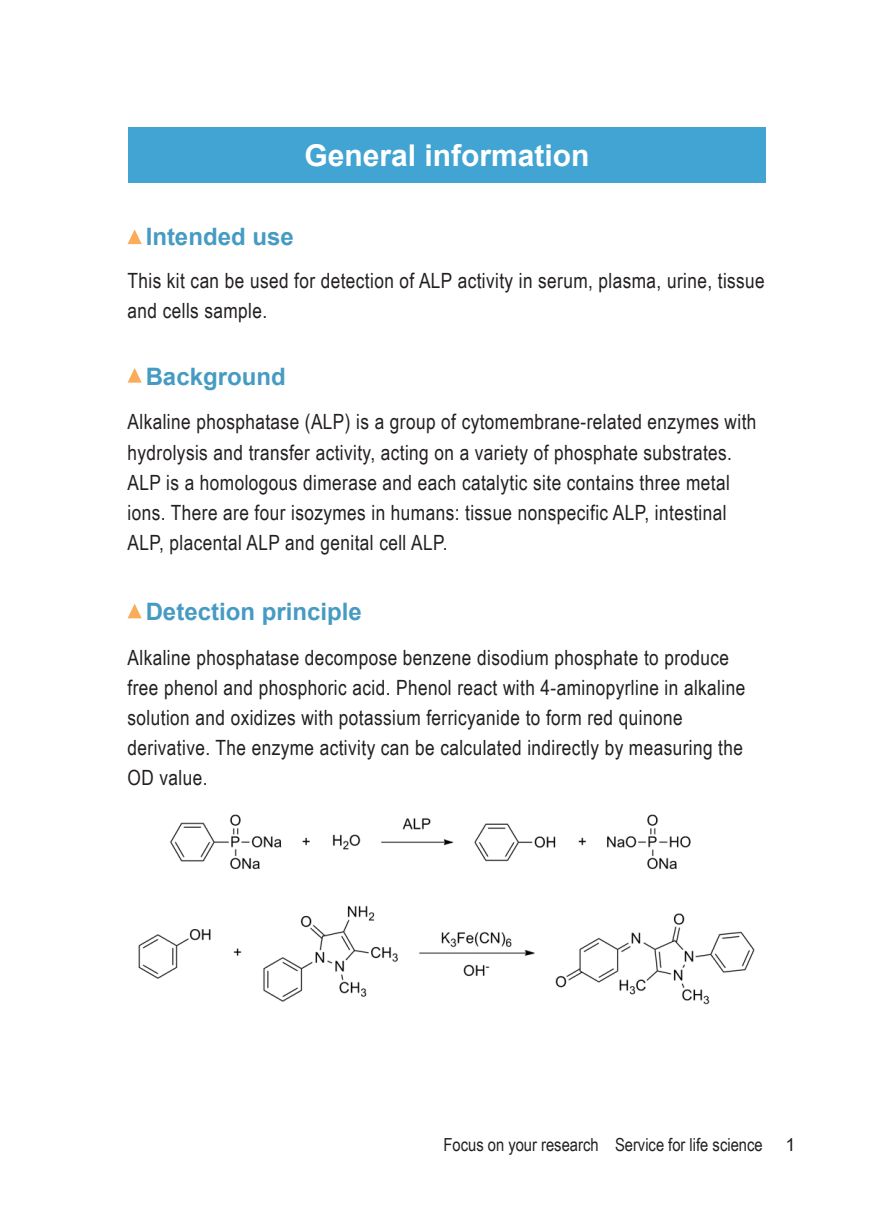
<style>
.page{position:relative;width:893px;height:1208px;background:#fff}
.page>*{position:absolute;margin:0;border:0;box-sizing:border-box;transform-origin:0 0}
.t1{font:700 30px "Arial";color:#fff}
.t2{font:700 24px "Arial";color:#469bc3}
.t3{font:21px/30px "Arial Narrow";letter-spacing:.02em;color:#231f20}
.t4{font:18px "Arial Narrow";color:#231f20}
.t5{font:18px "Arial";color:#231f20}
</style>
<div class="page">
<div style="left:128px;top:128px;width:637px;height:55px;background:#41a4d2"></div>
<svg style="left:128px;top:229px;width:14px;height:15px"></svg>
<svg style="left:128px;top:368px;width:14px;height:15px"></svg>
<svg style="left:128px;top:604px;width:14px;height:14px"></svg>
<img style="left:138px;top:814px;width:617px;height:191px">
<p class="t1" style="left:304px;top:134px;width:287px">General information</p>
<p class="t2" style="left:146px;top:220px;width:150px">Intended use</p>
<p class="t3" style="left:128px;top:265px;width:639px">This kit can be used for detection of ALP activity in serum, plasma, urine, tissue and cells sample.</p>
<p class="t2" style="left:146px;top:359px;width:142px">Background</p>
<p class="t3" style="left:128px;top:406px;width:630px">Alkaline phosphatase (ALP) is a group of cytomembrane-related enzymes with hydrolysis and transfer activity, acting on a variety of phosphate substrates.<br>ALP is a homologous dimerase and each catalytic site contains three metal ions. There are four isozymes in humans: tissue nonspecific ALP, intestinal ALP, placental ALP and genital cell ALP.</p>
<p class="t2" style="left:146px;top:595px;width:218px">Detection principle</p>
<p class="t3" style="left:128px;top:642px;width:619px">Alkaline phosphatase decompose benzene disodium phosphate to produce free phenol and phosphoric acid. Phenol react with 4-aminopyrline in alkaline solution and oxidizes with potassium ferricyanide to form red quinone derivative. The enzyme activity can be calculated indirectly by measuring the OD value.</p>
<p class="t4" style="left:443px;top:1131px;width:321px">Focus on your research Service for life science</p>
<p class="t5" style="left:785px;top:1132px;width:12px">1</p>
</div>
